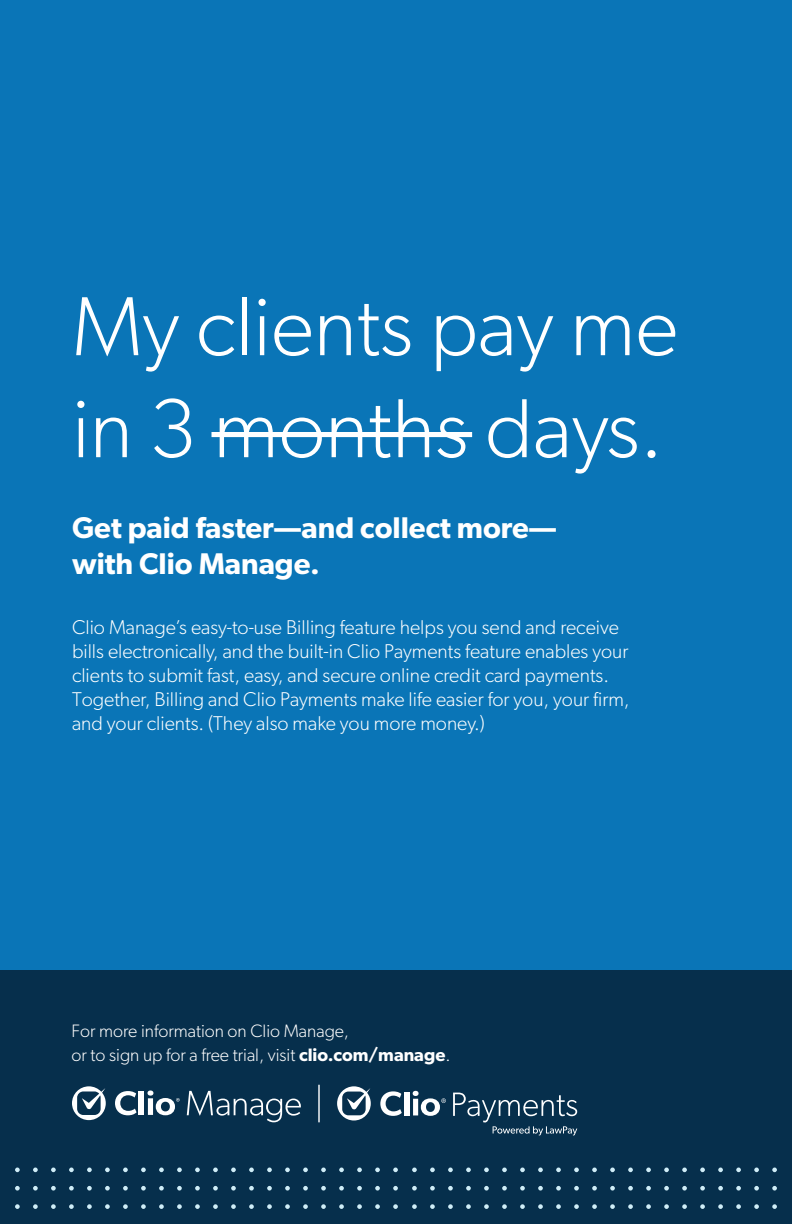
<style>
.page{position:relative;width:792px;height:1224px;background:#fff}
.page>*{position:absolute;margin:0;border:0;box-sizing:border-box;transform-origin:0 0}
.t1{font:300 84px/102px "Gibson";color:#fff}
.t2{font:600 30px/36px "Gibson";color:#fff}
.t3{font:300 20px/24px "Gibson";color:#fff}
.t4{font:300 18px/24px "Gibson";color:#fff}
.s1{font-weight:600}
</style>
<div class="page">
<div style="left:0;top:0;width:792px;height:971px;background:#0a75b7"></div>
<div style="left:0;top:971px;width:792px;height:253px;background:#062f4c"></div>
<div style="left:212px;top:432px;width:260px;height:5px;background:#fff"></div>
<svg style="left:33px;top:1168px;width:5px;height:4px"></svg>
<svg style="left:51px;top:1168px;width:5px;height:4px"></svg>
<svg style="left:69px;top:1168px;width:5px;height:4px"></svg>
<svg style="left:87px;top:1168px;width:5px;height:4px"></svg>
<svg style="left:105px;top:1168px;width:5px;height:4px"></svg>
<svg style="left:123px;top:1168px;width:5px;height:4px"></svg>
<svg style="left:141px;top:1168px;width:5px;height:4px"></svg>
<svg style="left:159px;top:1168px;width:5px;height:4px"></svg>
<svg style="left:177px;top:1168px;width:5px;height:4px"></svg>
<svg style="left:195px;top:1168px;width:5px;height:4px"></svg>
<svg style="left:213px;top:1168px;width:5px;height:4px"></svg>
<svg style="left:231px;top:1168px;width:5px;height:4px"></svg>
<svg style="left:249px;top:1168px;width:5px;height:4px"></svg>
<svg style="left:267px;top:1168px;width:5px;height:4px"></svg>
<svg style="left:285px;top:1168px;width:5px;height:4px"></svg>
<svg style="left:303px;top:1168px;width:5px;height:4px"></svg>
<svg style="left:321px;top:1168px;width:5px;height:4px"></svg>
<svg style="left:339px;top:1168px;width:5px;height:4px"></svg>
<svg style="left:357px;top:1168px;width:5px;height:4px"></svg>
<svg style="left:375px;top:1168px;width:5px;height:4px"></svg>
<svg style="left:393px;top:1168px;width:5px;height:4px"></svg>
<svg style="left:33px;top:1186px;width:5px;height:5px"></svg>
<svg style="left:51px;top:1186px;width:5px;height:5px"></svg>
<svg style="left:69px;top:1186px;width:5px;height:5px"></svg>
<svg style="left:87px;top:1186px;width:5px;height:5px"></svg>
<svg style="left:105px;top:1186px;width:5px;height:5px"></svg>
<svg style="left:123px;top:1186px;width:5px;height:5px"></svg>
<svg style="left:141px;top:1186px;width:5px;height:5px"></svg>
<svg style="left:159px;top:1186px;width:5px;height:5px"></svg>
<svg style="left:177px;top:1186px;width:5px;height:5px"></svg>
<svg style="left:195px;top:1186px;width:5px;height:5px"></svg>
<svg style="left:213px;top:1186px;width:5px;height:5px"></svg>
<svg style="left:231px;top:1186px;width:5px;height:5px"></svg>
<svg style="left:249px;top:1186px;width:5px;height:5px"></svg>
<svg style="left:267px;top:1186px;width:5px;height:5px"></svg>
<svg style="left:285px;top:1186px;width:5px;height:5px"></svg>
<svg style="left:303px;top:1186px;width:5px;height:5px"></svg>
<svg style="left:321px;top:1186px;width:5px;height:5px"></svg>
<svg style="left:339px;top:1186px;width:5px;height:5px"></svg>
<svg style="left:357px;top:1186px;width:5px;height:5px"></svg>
<svg style="left:375px;top:1186px;width:5px;height:5px"></svg>
<svg style="left:393px;top:1186px;width:5px;height:5px"></svg>
<svg style="left:33px;top:1204px;width:5px;height:5px"></svg>
<svg style="left:51px;top:1204px;width:5px;height:5px"></svg>
<svg style="left:69px;top:1204px;width:5px;height:5px"></svg>
<svg style="left:87px;top:1204px;width:5px;height:5px"></svg>
<svg style="left:105px;top:1204px;width:5px;height:5px"></svg>
<svg style="left:123px;top:1204px;width:5px;height:5px"></svg>
<svg style="left:141px;top:1204px;width:5px;height:5px"></svg>
<svg style="left:159px;top:1204px;width:5px;height:5px"></svg>
<svg style="left:177px;top:1204px;width:5px;height:5px"></svg>
<svg style="left:195px;top:1204px;width:5px;height:5px"></svg>
<svg style="left:213px;top:1204px;width:5px;height:5px"></svg>
<svg style="left:231px;top:1204px;width:5px;height:5px"></svg>
<svg style="left:249px;top:1204px;width:5px;height:5px"></svg>
<svg style="left:267px;top:1204px;width:5px;height:5px"></svg>
<svg style="left:285px;top:1204px;width:5px;height:5px"></svg>
<svg style="left:303px;top:1204px;width:5px;height:5px"></svg>
<svg style="left:321px;top:1204px;width:5px;height:5px"></svg>
<svg style="left:339px;top:1204px;width:5px;height:5px"></svg>
<svg style="left:357px;top:1204px;width:5px;height:5px"></svg>
<svg style="left:375px;top:1204px;width:5px;height:5px"></svg>
<svg style="left:393px;top:1204px;width:5px;height:5px"></svg>
<svg style="left:412px;top:1168px;width:5px;height:4px"></svg>
<svg style="left:430px;top:1168px;width:5px;height:4px"></svg>
<svg style="left:448px;top:1168px;width:5px;height:4px"></svg>
<svg style="left:466px;top:1168px;width:5px;height:4px"></svg>
<svg style="left:484px;top:1168px;width:5px;height:4px"></svg>
<svg style="left:502px;top:1168px;width:5px;height:4px"></svg>
<svg style="left:520px;top:1168px;width:5px;height:4px"></svg>
<svg style="left:538px;top:1168px;width:5px;height:4px"></svg>
<svg style="left:556px;top:1168px;width:5px;height:4px"></svg>
<svg style="left:574px;top:1168px;width:5px;height:4px"></svg>
<svg style="left:592px;top:1168px;width:5px;height:4px"></svg>
<svg style="left:610px;top:1168px;width:5px;height:4px"></svg>
<svg style="left:628px;top:1168px;width:5px;height:4px"></svg>
<svg style="left:646px;top:1168px;width:5px;height:4px"></svg>
<svg style="left:664px;top:1168px;width:5px;height:4px"></svg>
<svg style="left:682px;top:1168px;width:5px;height:4px"></svg>
<svg style="left:700px;top:1168px;width:5px;height:4px"></svg>
<svg style="left:718px;top:1168px;width:5px;height:4px"></svg>
<svg style="left:736px;top:1168px;width:5px;height:4px"></svg>
<svg style="left:754px;top:1168px;width:5px;height:4px"></svg>
<svg style="left:772px;top:1168px;width:5px;height:4px"></svg>
<svg style="left:412px;top:1186px;width:5px;height:5px"></svg>
<svg style="left:430px;top:1186px;width:5px;height:5px"></svg>
<svg style="left:448px;top:1186px;width:5px;height:5px"></svg>
<svg style="left:466px;top:1186px;width:5px;height:5px"></svg>
<svg style="left:484px;top:1186px;width:5px;height:5px"></svg>
<svg style="left:502px;top:1186px;width:5px;height:5px"></svg>
<svg style="left:520px;top:1186px;width:5px;height:5px"></svg>
<svg style="left:538px;top:1186px;width:5px;height:5px"></svg>
<svg style="left:556px;top:1186px;width:5px;height:5px"></svg>
<svg style="left:574px;top:1186px;width:5px;height:5px"></svg>
<svg style="left:592px;top:1186px;width:5px;height:5px"></svg>
<svg style="left:610px;top:1186px;width:5px;height:5px"></svg>
<svg style="left:628px;top:1186px;width:5px;height:5px"></svg>
<svg style="left:646px;top:1186px;width:5px;height:5px"></svg>
<svg style="left:664px;top:1186px;width:5px;height:5px"></svg>
<svg style="left:682px;top:1186px;width:5px;height:5px"></svg>
<svg style="left:700px;top:1186px;width:5px;height:5px"></svg>
<svg style="left:718px;top:1186px;width:5px;height:5px"></svg>
<svg style="left:736px;top:1186px;width:5px;height:5px"></svg>
<svg style="left:754px;top:1186px;width:5px;height:5px"></svg>
<svg style="left:772px;top:1186px;width:5px;height:5px"></svg>
<svg style="left:412px;top:1204px;width:5px;height:5px"></svg>
<svg style="left:430px;top:1204px;width:5px;height:5px"></svg>
<svg style="left:448px;top:1204px;width:5px;height:5px"></svg>
<svg style="left:466px;top:1204px;width:5px;height:5px"></svg>
<svg style="left:484px;top:1204px;width:5px;height:5px"></svg>
<svg style="left:502px;top:1204px;width:5px;height:5px"></svg>
<svg style="left:520px;top:1204px;width:5px;height:5px"></svg>
<svg style="left:538px;top:1204px;width:5px;height:5px"></svg>
<svg style="left:556px;top:1204px;width:5px;height:5px"></svg>
<svg style="left:574px;top:1204px;width:5px;height:5px"></svg>
<svg style="left:592px;top:1204px;width:5px;height:5px"></svg>
<svg style="left:610px;top:1204px;width:5px;height:5px"></svg>
<svg style="left:628px;top:1204px;width:5px;height:5px"></svg>
<svg style="left:646px;top:1204px;width:5px;height:5px"></svg>
<svg style="left:664px;top:1204px;width:5px;height:5px"></svg>
<svg style="left:682px;top:1204px;width:5px;height:5px"></svg>
<svg style="left:700px;top:1204px;width:5px;height:5px"></svg>
<svg style="left:718px;top:1204px;width:5px;height:5px"></svg>
<svg style="left:736px;top:1204px;width:5px;height:5px"></svg>
<svg style="left:754px;top:1204px;width:5px;height:5px"></svg>
<svg style="left:772px;top:1204px;width:5px;height:5px"></svg>
<svg style="left:15px;top:1168px;width:5px;height:4px"></svg>
<svg style="left:15px;top:1186px;width:5px;height:5px"></svg>
<svg style="left:15px;top:1204px;width:5px;height:5px"></svg>
<svg style="left:72px;top:1086px;width:34px;height:34px"></svg>
<svg style="left:115px;top:1091px;width:22px;height:24px"></svg>
<div style="left:139px;top:1091px;width:5px;height:24px;background:#fff"></div>
<svg style="left:148px;top:1090px;width:32px;height:25px"></svg>
<svg style="left:187px;top:1091px;width:114px;height:31px"></svg>
<svg style="left:453px;top:1093px;width:124px;height:42px"></svg>
<svg style="left:380px;top:1091px;width:22px;height:25px"></svg>
<div style="left:404px;top:1092px;width:5px;height:23px;background:#fff"></div>
<svg style="left:413px;top:1091px;width:33px;height:25px"></svg>
<svg style="left:337px;top:1086px;width:34px;height:35px"></svg>
<hr style="left:318px;top:1085px;width:2px;height:37px;background:#fff">
<p class="t1" style="left:72px;top:274px;width:608px">My clients pay me in 3 months days.</p>
<p class="t2" style="left:72px;top:509px;width:486px">Get paid faster—and collect more— with Clio Manage.</p>
<p class="t3" style="left:72px;top:615px;width:559px">Clio Manage’s easy-to-use Billing feature helps you send and receive bills electronically, and the built-in Clio Payments feature enables your clients to submit fast, easy, and secure online credit card payments.<br>Together, Billing and Clio Payments make life easier for you, your firm, and your clients. (They also make you more money.)</p>
<p class="t4" style="left:72px;top:1018px;width:380px">For more information on Clio Manage,<br>or to sign up for a free trial, visit <span class="s1">clio.com/manage</span>.</p>
</div>
